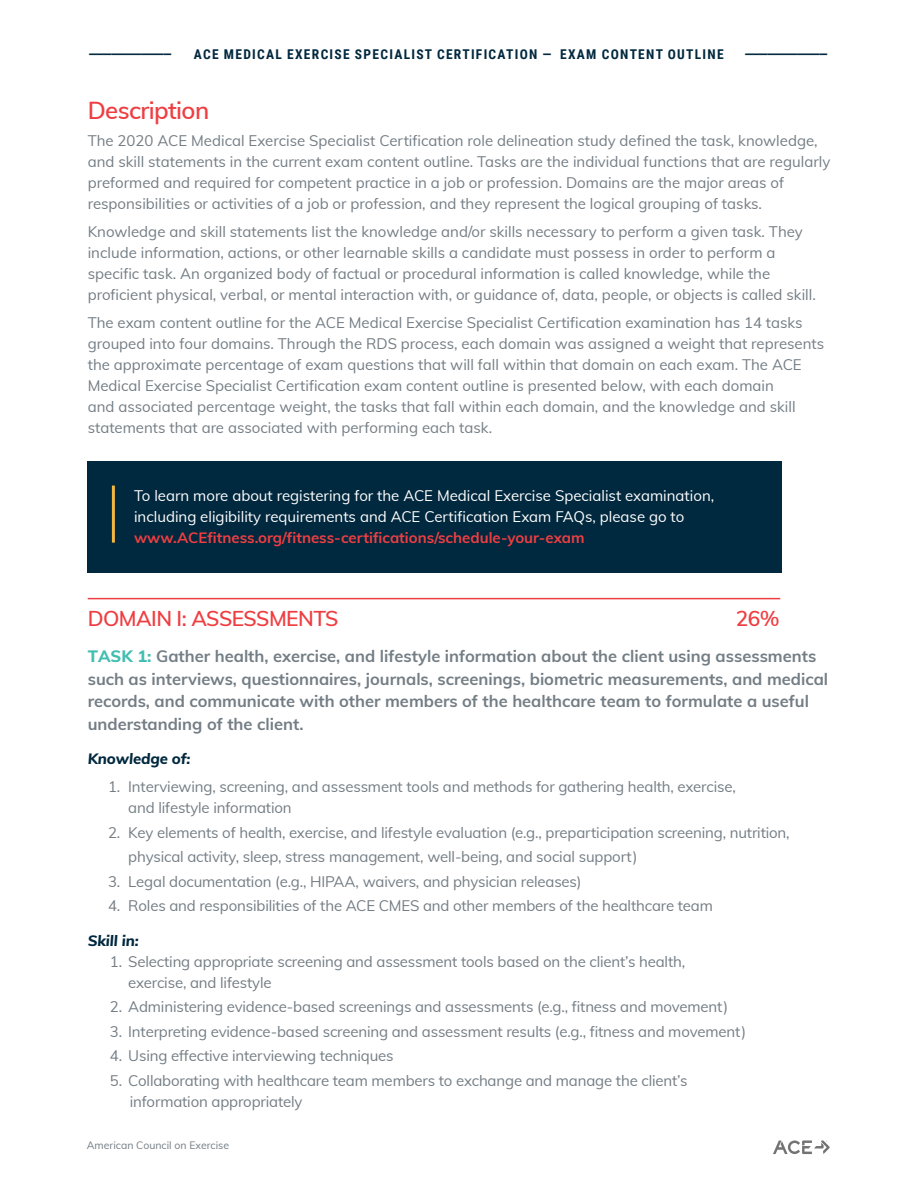
<style>
.page{position:relative;width:918px;height:1188px;background:#fff}
.page>*{position:absolute;margin:0;border:0;box-sizing:border-box;transform-origin:0 0}
.t1{font:600 24px "Muli";letter-spacing:-.025em;color:#ef3e42}
.t2{font:600 21px "Muli";letter-spacing:-.025em;color:#ef3e42}
.t3{font:700 16.5px/22.5px "Muli";color:#737d84}
.t4{font:15px/21px "Muli";color:#737d84}
.t5{font:15px/21px "Muli";color:#fff}
.t6{font:700 15px "Muli";color:#ef3e42}
.t7{font:italic 800 15px "Muli";letter-spacing:-.01em;color:#00283e}
.t8{font:700 13.5px "Roboto Condensed";letter-spacing:.095em;color:#00283e}
.t9{font:10.5px "Muli";color:#737d84}
.s1{font-weight:800;color:#42beb1}
</style>
<div class="page">
<svg style="left:773px;top:1140px;width:57px;height:14px"></svg>
<hr style="left:88px;top:598px;width:692px;height:1px;background:#ef3e42">
<div style="left:88px;top:461px;width:694px;height:111px;background:#00283e"></div>
<hr style="left:112px;top:486px;width:3px;height:57px;background:#f2b643">
<p class="t8" style="left:88px;top:45px;width:85px">———————————</p>
<p class="t8" style="left:194px;top:45px;width:531px">ACE MEDICAL EXERCISE SPECIALIST CERTIFICATION — EXAM CONTENT OUTLINE</p>
<p class="t8" style="left:744px;top:45px;width:85px">———————————</p>
<h1 class="t1" style="left:88px;top:92px;width:123px">Description</h1>
<p class="t4" style="left:88px;top:130px;width:744px">The 2020 ACE Medical Exercise Specialist Certification role delineation study defined the task, knowledge, and skill statements in the current exam content outline. Tasks are the individual functions that are regularly preformed and required for competent practice in a job or profession. Domains are the major areas of responsibilities or activities of a job or profession, and they represent the logical grouping of tasks.</p>
<p class="t4" style="left:88px;top:221px;width:730px">Knowledge and skill statements list the knowledge and/or skills necessary to perform a given task. They include information, actions, or other learnable skills a candidate must possess in order to perform a specific task. An organized body of factual or procedural information is called knowledge, while the proficient physical, verbal, or mental interaction with, or guidance of, data, people, or objects is called skill.</p>
<p class="t4" style="left:88px;top:311px;width:738px">The exam content outline for the ACE Medical Exercise Specialist Certification examination has 14 tasks grouped into four domains. Through the RDS process, each domain was assigned a weight that represents the approximate percentage of exam questions that will fall within that domain on each exam. The ACE Medical Exercise Specialist Certification exam content outline is presented below, with each domain<br>and associated percentage weight, the tasks that fall within each domain, and the knowledge and skill statements that are associated with performing each task.</p>
<p class="t5" style="left:134px;top:484px;width:582px">To learn more about registering for the ACE Medical Exercise Specialist examination, including eligibility requirements and ACE Certification Exam FAQs, please go to</p>
<p class="t6" style="left:134px;top:526px;width:452px">www.ACEfitness.org/fitness-certifications/schedule-your-exam</p>
<h2 class="t2" style="left:88px;top:604px;width:252px">DOMAIN I: ASSESSMENTS</h2>
<h2 class="t2" style="left:736px;top:604px;width:46px">26%</h2>
<p class="t3" style="left:88px;top:644px;width:742px"><span class="s1">TASK 1:</span> Gather health, exercise, and lifestyle information about the client using assessments such as interviews, questionnaires, journals, screenings, biometric measurements, and medical records, and communicate with other members of the healthcare team to formulate a useful understanding of the client.</p>
<p class="t7" style="left:88px;top:748px;width:104px">Knowledge of:</p>
<p class="t4" style="left:128px;top:776px;width:609px;text-indent:-20px">1. Interviewing, screening, and assessment tools and methods for gathering health, exercise, and lifestyle information</p>
<p class="t4" style="left:128px;top:819px;width:663px;line-height:24.5px;text-indent:-20px">2. Key elements of health, exercise, and lifestyle evaluation (e.g., preparticipation screening, nutrition, physical activity, sleep, stress management, well-being, and social support)</p>
<p class="t4" style="left:108px;top:870px;width:475px">3. Legal documentation (e.g., HIPAA, waivers, and physician releases)</p>
<p class="t4" style="left:108px;top:895px;width:606px">4. Roles and responsibilities of the ACE CMES and other members of the healthcare team</p>
<p class="t7" style="left:88px;top:929px;width:53px">Skill in:</p>
<p class="t4" style="left:128px;top:950px;width:559px;text-indent:-18px">1. Selecting appropriate screening and assessment tools based on the client’s health, exercise, and lifestyle</p>
<p class="t4" style="left:110px;top:996px;width:620px">2. Administering evidence-based screenings and assessments (e.g., fitness and movement)</p>
<p class="t4" style="left:110px;top:1020px;width:638px">3. Interpreting evidence-based screening and assessment results (e.g., fitness and movement)</p>
<p class="t4" style="left:110px;top:1045px;width:285px">4. Using effective interviewing techniques</p>
<p class="t4" style="left:130px;top:1069px;width:559px;text-indent:-20px">5. Collaborating with healthcare team members to exchange and manage the client’s information appropriately</p>
<p class="t9" style="left:87px;top:1137px;width:144px">American Council on Exercise</p>
</div>
